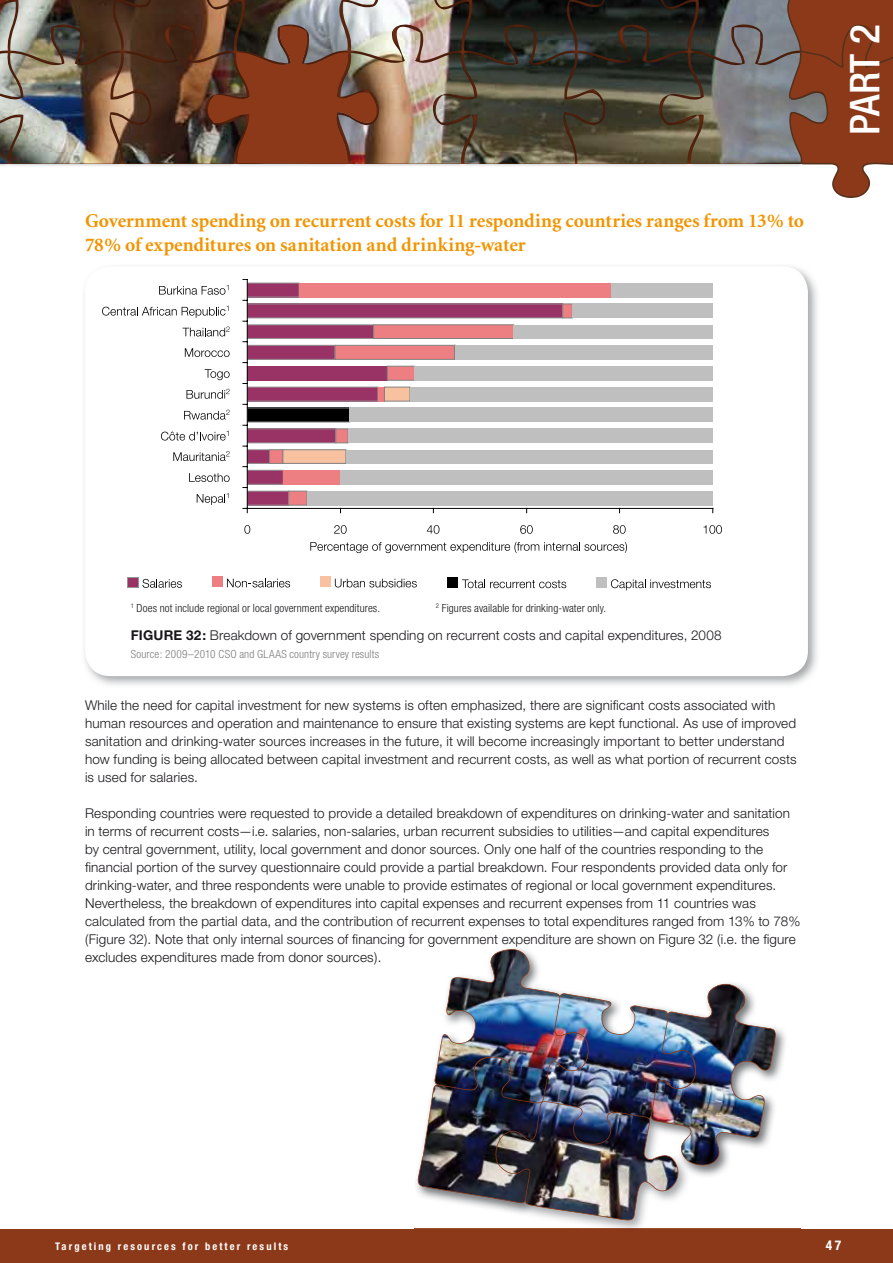
<style>
.page{position:relative;width:893px;height:1263px;background:#fff}
.page>*{position:absolute;margin:0;border:0;box-sizing:border-box;transform-origin:0 0}
.t1{font:500 condensed 41.1px "Helvetica Neue";color:#fff}
.t2{font:700 19.5px/23.4px "Minion";color:#f29400}
.t3{font:300 13.5px/18px "Helvetica Neue";letter-spacing:.01em;color:#1a171b}
.t4{font:700 condensed 13.5px "Helvetica Neue";color:#fff}
.t5{font:300 condensed 11.25px "Helvetica Neue";letter-spacing:.01em;color:#1a171b}
.t6{font:300 condensed 11.25px "Helvetica Neue";letter-spacing:.01em;color:#7b7c7e}
.t7{font:700 condensed 10.5px "Helvetica Neue";letter-spacing:.2em;color:#fff}
.s1{font-weight:700}
</style>
<div class="page">
<img style="left:0;top:125px;width:781px;height:41px">
<img style="left:0;top:0;width:781px;height:125px">
<div style="left:0;top:1229px;width:893px;height:34px;background:#8b3919"></div>
<svg style="left:781px;top:0;width:112px;height:198px;background:#955a43"></svg>
<img style="left:84px;top:266px;width:733px;height:419px">
<div style="left:85px;top:266px;width:723px;height:410px;background:#fff;border-radius:26px"></div>
<img style="left:202px;top:25px;width:180px;height:139px">
<svg style="left:248px;top:282px;width:465px;height:226px"></svg>
<div style="left:247px;top:491px;width:42px;height:14px;background:#936"></div>
<div style="left:247px;top:491px;width:42px;height:14px;border:1px solid #979696"></div>
<div style="left:247px;top:470px;width:36px;height:14px;background:#936"></div>
<div style="left:247px;top:470px;width:36px;height:14px;border:1px solid #979696"></div>
<div style="left:247px;top:450px;width:23px;height:13px;background:#936"></div>
<div style="left:247px;top:429px;width:89px;height:14px;background:#936"></div>
<div style="left:247px;top:429px;width:89px;height:14px;border:1px solid #979696"></div>
<div style="left:247px;top:387px;width:131px;height:14px;background:#936"></div>
<div style="left:247px;top:387px;width:131px;height:14px;border:1px solid #979696"></div>
<div style="left:247px;top:366px;width:140px;height:14px;background:#936"></div>
<div style="left:247px;top:345px;width:88px;height:14px;background:#936"></div>
<div style="left:247px;top:345px;width:88px;height:14px;border:1px solid #979696"></div>
<div style="left:247px;top:325px;width:127px;height:13px;background:#936"></div>
<div style="left:247px;top:325px;width:127px;height:14px;border:1px solid #979696"></div>
<div style="left:247px;top:304px;width:316px;height:14px;background:#936"></div>
<div style="left:247px;top:304px;width:316px;height:14px;border:1px solid #979696"></div>
<div style="left:247px;top:283px;width:52px;height:14px;background:#936"></div>
<div style="left:247px;top:283px;width:52px;height:14px;border:1px solid #979696"></div>
<div style="left:289px;top:491px;width:18px;height:14px;background:#ed7e81;border:1px solid #828181"></div>
<div style="left:283px;top:470px;width:57px;height:14px;background:#ed7e81"></div>
<div style="left:269px;top:450px;width:14px;height:13px;background:#ed7e81;border:1px solid #828181"></div>
<div style="left:336px;top:429px;width:12px;height:14px;background:#ed7e81;border:1px solid #828181"></div>
<div style="left:378px;top:387px;width:6px;height:14px;background:#ed7e81"></div>
<div style="left:387px;top:366px;width:28px;height:14px;background:#ed7e81;border:1px solid #828181"></div>
<div style="left:335px;top:345px;width:120px;height:14px;background:#ed7e81;border:1px solid #828181"></div>
<div style="left:374px;top:325px;width:140px;height:14px;background:#ed7e81;border:1px solid #828181"></div>
<div style="left:563px;top:304px;width:9px;height:14px;background:#ed7e81"></div>
<div style="left:299px;top:283px;width:312px;height:14px;background:#ed7e81"></div>
<div style="left:283px;top:450px;width:63px;height:13px;background:#f8c2a1"></div>
<div style="left:384px;top:387px;width:26px;height:14px;background:#f8c2a1;border:1px solid #828181"></div>
<div style="left:247px;top:408px;width:102px;height:14px;background:#000"></div>
<div style="left:307px;top:491px;width:406px;height:14px;background:#c0bfc0"></div>
<div style="left:340px;top:470px;width:373px;height:14px;background:#c0bfc0"></div>
<div style="left:346px;top:450px;width:367px;height:13px;background:#c0bfc0"></div>
<div style="left:348px;top:429px;width:365px;height:14px;background:#c0bfc0"></div>
<div style="left:349px;top:408px;width:364px;height:14px;background:#c0bfc0"></div>
<div style="left:410px;top:387px;width:303px;height:14px;background:#c0bfc0"></div>
<div style="left:415px;top:366px;width:298px;height:14px;background:#c0bfc0"></div>
<div style="left:455px;top:345px;width:258px;height:14px;background:#c0bfc0"></div>
<div style="left:514px;top:325px;width:199px;height:13px;background:#c0bfc0"></div>
<div style="left:572px;top:304px;width:141px;height:14px;background:#c0bfc0"></div>
<div style="left:611px;top:283px;width:102px;height:14px;background:#c0bfc0"></div>
<hr style="left:247px;top:508px;width:466px;height:1px;background:#000">
<hr style="left:247px;top:279px;width:1px;height:229px;background:#000">
<svg style="left:243px;top:508px;width:5px;height:5px"></svg>
<svg style="left:244px;top:525px;width:6px;height:9px"></svg>
<svg style="left:334px;top:525px;width:13px;height:9px"></svg>
<svg style="left:427px;top:525px;width:12px;height:9px"></svg>
<svg style="left:520px;top:525px;width:13px;height:9px"></svg>
<svg style="left:613px;top:525px;width:13px;height:9px"></svg>
<svg style="left:703px;top:525px;width:19px;height:9px"></svg>
<svg style="left:197px;top:493px;width:31px;height:12px"></svg>
<svg style="left:189px;top:473px;width:41px;height:9px"></svg>
<svg style="left:173px;top:451px;width:57px;height:10px"></svg>
<svg style="left:161px;top:431px;width:67px;height:10px"></svg>
<svg style="left:184px;top:410px;width:46px;height:10px"></svg>
<svg style="left:186px;top:389px;width:44px;height:10px"></svg>
<svg style="left:205px;top:369px;width:25px;height:11px"></svg>
<svg style="left:185px;top:348px;width:45px;height:9px"></svg>
<svg style="left:182px;top:326px;width:48px;height:10px"></svg>
<svg style="left:102px;top:306px;width:126px;height:12px"></svg>
<svg style="left:159px;top:285px;width:69px;height:10px"></svg>
<svg style="left:310px;top:542px;width:317px;height:11px"></svg>
<svg style="left:128px;top:577px;width:54px;height:11px"></svg>
<div style="left:212px;top:577px;width:10px;height:10px;background:#ed7e81"></div>
<svg style="left:227px;top:579px;width:63px;height:8px"></svg>
<div style="left:320px;top:577px;width:10px;height:10px;background:#f8c2a1"></div>
<svg style="left:335px;top:579px;width:82px;height:8px"></svg>
<div style="left:448px;top:578px;width:10px;height:10px;background:#000"></div>
<svg style="left:462px;top:579px;width:104px;height:9px"></svg>
<div style="left:596px;top:578px;width:10px;height:10px;background:#c0bfc0"></div>
<svg style="left:611px;top:579px;width:100px;height:11px"></svg>
<img style="left:416px;top:948px;width:370px;height:280px">
<img style="left:429px;top:946px;width:347px;height:1px">
<img style="left:418px;top:949px;width:358px;height:271px">
<h2 class="t2" style="left:85px;top:210px;width:721px">Government spending on recurrent costs for 11 responding countries ranges from 13% to<br>78% of expenditures on sanitation and drinking-water</h2>
<h1 class="t1" style="left:840px;top:135px;width:112px;rotate:-90deg">part 2</h1>
<p class="t5" style="left:131px;top:601px;width:251px"><sup>1</sup> Does not include regional or local government expenditures.</p>
<p class="t5" style="left:436px;top:601px;width:172px"><sup>2</sup> Figures available for drinking-water only.</p>
<p class="t3" style="left:131px;top:626px;width:592px"><span class="s1">FIGURE 32:</span> Breakdown of government spending on recurrent costs and capital expenditures, 2008</p>
<p class="t6" style="left:131px;top:647px;width:250px">Source: 2009–2010 CSO and GLAAS country survey results</p>
<p class="t3" style="left:85px;top:696px;width:713px">While the need for capital investment for new systems is often emphasized, there are significant costs associated with human resources and operation and maintenance to ensure that existing systems are kept functional. As use of improved sanitation and drinking-water sources increases in the future, it will become increasingly important to better understand how funding is being allocated between capital investment and recurrent costs, as well as what portion of recurrent costs is used for salaries.</p>
<p class="t3" style="left:85px;top:804px;width:717px">Responding countries were requested to provide a detailed breakdown of expenditures on drinking-water and sanitation in terms of recurrent costs—i.e. salaries, non-salaries, urban recurrent subsidies to utilities—and capital expenditures<br>by central government, utility, local government and donor sources. Only one half of the countries responding to the financial portion of the survey questionnaire could provide a partial breakdown. Four respondents provided data only for drinking-water, and three respondents were unable to provide estimates of regional or local government expenditures.<br>Nevertheless, the breakdown of expenditures into capital expenses and recurrent expenses from 11 countries was calculated from the partial data, and the contribution of recurrent expenses to total expenditures ranged from 13% to 78% (Figure 32). Note that only internal sources of financing for government expenditure are shown on Figure 32 (i.e. the figure excludes expenditures made from donor sources).</p>
<p class="t7" style="left:55px;top:1240px;width:234px">targeting resources for better results</p>
<p class="t4" style="left:826px;top:1237px;width:17px">47</p>
</div>
